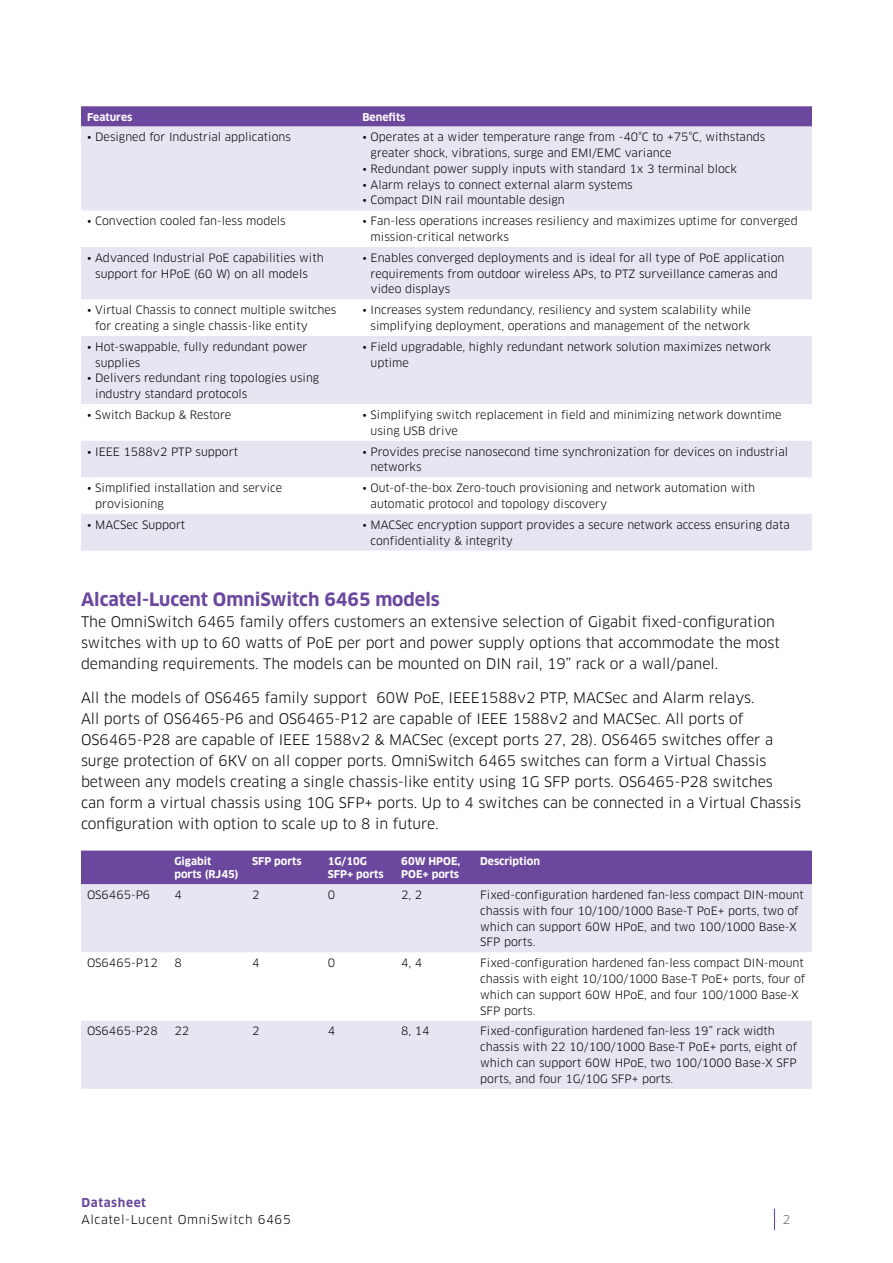
<style>
.page{position:relative;width:893px;height:1263px;background:#fff}
.page>*{position:absolute;margin:0;border:0;box-sizing:border-box;transform-origin:0 0}
.t1{font:700 18px "Clan OT";color:#6b489d}
.t2{font:14.25px/21px "Clan OT";color:#000}
.t3{font:12px "Clan OT";letter-spacing:.05em;color:#000}
.t4{font:700 12px "Clan OT";letter-spacing:.05em;color:#6b489d}
.t5{font:12px "Clan OT";color:#6d6e71}
.t6{font:11.25px/15.8px "Clan OT";color:#000}
.t7{font:700 10.5px/13.5px "Clan OT";color:#fff}
</style>
<div class="page">
<svg style="left:774px;top:1209px;width:1px;height:21px"></svg>
<svg style="left:81px;top:106px;width:731px;height:21px;background:#714fa1"></svg>
<svg style="left:81px;top:127px;width:731px;height:423px;fill:#e8e4f2"></svg>
<div style="left:81px;top:850px;width:731px;height:34px;background:#6b489d"></div>
<div style="left:81px;top:884px;width:731px;height:205px;background:#e8e4f2"></div>
<svg style="left:81px;top:952px;width:731px;height:68px"></svg>
<p class="t7" style="left:87px;top:110px;width:47px">Features</p>
<p class="t7" style="left:362px;top:110px;width:45px">Benefits</p>
<p class="t6" style="left:87px;top:129px;width:206px">• Designed for Industrial applications</p>
<p class="t6" style="left:371px;top:129px;width:396px;text-indent:-8px">• Operates at a wider temperature range from -40°C to +75°C, withstands greater shock, vibrations, surge and EMI/EMC variance</p>
<p class="t6" style="left:362px;top:161px;width:376px">• Redundant power supply inputs with standard 1x 3 terminal block</p>
<p class="t6" style="left:362px;top:177px;width:272px">• Alarm relays to connect external alarm systems</p>
<p class="t6" style="left:362px;top:192px;width:204px">• Compact DIN rail mountable design</p>
<p class="t6" style="left:87px;top:213px;width:200px">• Convection cooled fan-less models</p>
<p class="t6" style="left:371px;top:213px;width:429px;text-indent:-8px">• Fan-less operations increases resiliency and maximizes uptime for converged mission-critical networks</p>
<p class="t6" style="left:95px;top:250px;width:230px;text-indent:-8px">• Advanced Industrial PoE capabilities with support for HPoE (60 W) on all models</p>
<p class="t6" style="left:371px;top:250px;width:415px;text-indent:-8px">• Enables converged deployments and is ideal for all type of PoE application requirements from outdoor wireless APs, to PTZ surveillance cameras and video displays</p>
<p class="t6" style="left:95px;top:302px;width:243px;text-indent:-8px">• Virtual Chassis to connect multiple switches for creating a single chassis-like entity</p>
<p class="t6" style="left:362px;top:302px;width:390px;text-align:right">• Increases system redundancy, resiliency and system scalability while simplifying deployment, operations and management of the network</p>
<p class="t6" style="left:95px;top:339px;width:214px;text-indent:-8px">• Hot-swappable, fully redundant power supplies</p>
<p class="t6" style="left:95px;top:370px;width:226px;text-indent:-8px">• Delivers redundant ring topologies using industry standard protocols</p>
<p class="t6" style="left:371px;top:339px;width:402px;text-indent:-8px">• Field upgradable, highly redundant network solution maximizes network uptime</p>
<p class="t6" style="left:87px;top:407px;width:146px">• Switch Backup &amp; Restore</p>
<p class="t6" style="left:371px;top:407px;width:412px;text-indent:-8px">• Simplifying switch replacement in field and minimizing network downtime using USB drive</p>
<p class="t6" style="left:87px;top:444px;width:153px">• IEEE 1588v2 PTP support</p>
<p class="t6" style="left:371px;top:444px;width:419px;text-indent:-8px">• Provides precise nanosecond time synchronization for devices on industrial networks</p>
<p class="t6" style="left:95px;top:480px;width:188px;text-indent:-8px">• Simplified installation and service provisioning</p>
<p class="t6" style="left:371px;top:480px;width:386px;text-indent:-8px">• Out-of-the-box Zero-touch provisioning and network automation with automatic protocol and topology discovery</p>
<p class="t6" style="left:87px;top:517px;width:100px">• MACSec Support</p>
<p class="t6" style="left:371px;top:517px;width:421px;text-indent:-8px">• MACSec encryption support provides a secure network access ensuring data confidentiality &amp; integrity</p>
<h1 class="t1" style="left:81px;top:589px;width:360px">Alcatel-Lucent OmniSwitch 6465 models</h1>
<p class="t2" style="left:81px;top:611px;width:700px">The OmniSwitch 6465 family offers customers an extensive selection of Gigabit fixed-configuration switches with up to 60 watts of PoE per port and power supply options that accommodate the most demanding requirements. The models can be mounted on DIN rail, 19” rack or a wall/panel.</p>
<p class="t2" style="left:81px;top:687px;width:722px">All the models of OS6465 family support 60W PoE, IEEE1588v2 PTP, MACSec and Alarm relays.<br>All ports of OS6465-P6 and OS6465-P12 are capable of IEEE 1588v2 and MACSec. All ports of OS6465-P28 are capable of IEEE 1588v2 &amp; MACSec (except ports 27, 28). OS6465 switches offer a surge protection of 6KV on all copper ports. OmniSwitch 6465 switches can form a Virtual Chassis between any models creating a single chassis-like entity using 1G SFP ports. OS6465-P28 switches<br>can form a virtual chassis using 10G SFP+ ports. Up to 4 switches can be connected in a Virtual Chassis configuration with option to scale up to 8 in future.</p>
<p class="t7" style="left:174px;top:854px;width:66px">Gigabit ports (RJ45)</p>
<p class="t7" style="left:252px;top:854px;width:51px">SFP ports</p>
<p class="t7" style="left:328px;top:854px;width:57px">1G/10G<br>SFP+ ports</p>
<p class="t7" style="left:401px;top:854px;width:61px">60W HPOE,<br>POE+ ports</p>
<p class="t7" style="left:480px;top:854px;width:61px">Description</p>
<p class="t6" style="left:87px;top:887px;width:65px">OS6465-P6</p>
<p class="t6" style="left:174px;top:887px;width:9px">4</p>
<p class="t6" style="left:252px;top:887px;width:9px">2</p>
<p class="t6" style="left:328px;top:887px;width:9px">0</p>
<p class="t6" style="left:401px;top:887px;width:23px">2, 2</p>
<p class="t6" style="left:480px;top:887px;width:325px">Fixed-configuration hardened fan-less compact DIN-mount chassis with four 10/100/1000 Base-T PoE+ ports, two of which can support 60W HPoE, and two 100/1000 Base-X SFP ports.</p>
<p class="t6" style="left:87px;top:955px;width:72px">OS6465-P12</p>
<p class="t6" style="left:174px;top:955px;width:9px">8</p>
<p class="t6" style="left:252px;top:955px;width:9px">4</p>
<p class="t6" style="left:328px;top:955px;width:9px">0</p>
<p class="t6" style="left:401px;top:955px;width:23px">4, 4</p>
<p class="t6" style="left:480px;top:955px;width:327px">Fixed-configuration hardened fan-less compact DIN-mount chassis with eight 10/100/1000 Base-T PoE+ ports, four of which can support 60W HPoE, and four 100/1000 Base-X SFP ports.</p>
<p class="t6" style="left:87px;top:1023px;width:72px">OS6465-P28</p>
<p class="t6" style="left:174px;top:1023px;width:16px">22</p>
<p class="t6" style="left:252px;top:1023px;width:9px">2</p>
<p class="t6" style="left:328px;top:1023px;width:9px">4</p>
<p class="t6" style="left:401px;top:1023px;width:30px">8, 14</p>
<p class="t6" style="left:480px;top:1023px;width:319px">Fixed-configuration hardened fan-less 19” rack width chassis with 22 10/100/1000 Base-T PoE+ ports, eight of which can support 60W HPoE, two 100/1000 Base-X SFP ports, and four 1G/10G SFP+ ports.</p>
<p class="t4" style="left:81px;top:1196px;width:66px">Datasheet</p>
<p class="t3" style="left:81px;top:1212px;width:211px">Alcatel-Lucent OmniSwitch 6465</p>
<p class="t5" style="left:782px;top:1212px;width:9px">2</p>
</div>
